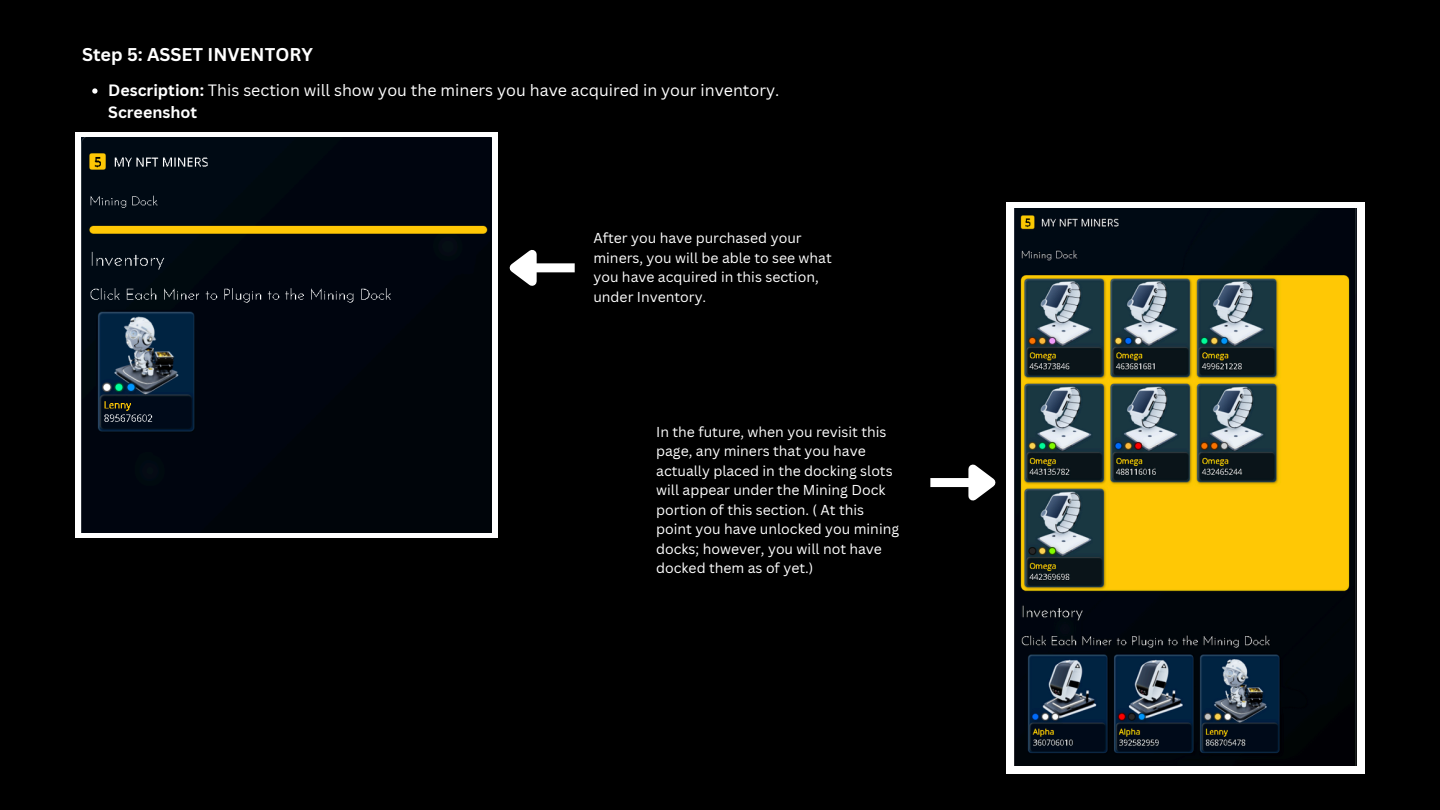
<style>
.page{position:relative;width:1440px;height:810px;background:#000}
.page>*{position:absolute;margin:0;border:0;box-sizing:border-box;transform-origin:0 0}
.t1{font:700 18px "Canva Sans";color:#fff}
.t2{font:16px "Canva Sans";color:#fff}
.t3{font:700 16px "Canva Sans";color:#fff}
.t4{font:14px/19.5px "Canva Sans";color:#fff}
.s1{font-weight:700}
.s2{color:#000}
</style>
<div class="page">
<div style="left:76px;top:133px;width:422px;height:405px;background:#fff"></div>
<img style="left:81px;top:138px;width:411px;height:394px">
<div style="left:534px;top:263px;width:41px;height:9px;background:#fff"></div>
<svg style="left:509px;top:249px;width:36px;height:37px"></svg>
<div style="left:1007px;top:203px;width:358px;height:571px;background:#fff"></div>
<img style="left:1014px;top:209px;width:342px;height:556px">
<svg style="left:92px;top:88px;width:6px;height:6px"></svg>
<div style="left:930px;top:478px;width:41px;height:9px;background:#fff"></div>
<svg style="left:960px;top:464px;width:36px;height:37px"></svg>
<p class="t1" style="left:82px;top:41px;width:232px">Step 5: ASSET INVENTORY</p>
<p class="t2" style="left:108px;top:79px;width:673px"><span class="s1">Description:</span> This section will show you the miners you have acquired in your inventory.</p>
<p class="t3" style="left:108px;top:101px;width:95px">Screenshot<span class="s2">:</span></p>
<p class="t4" style="left:593px;top:228px;width:240px">After you have purchased your miners, you will be able to see what you have acquired in this section, under Inventory.</p>
<p class="t4" style="left:656px;top:421px;width:244px">In the future, when you revisit this page, any miners that you have actually placed in the docking slots will appear under the Mining Dock portion of this section. ( At this point you have unlocked you mining docks; however, you will not have docked them as of yet.)</p>
</div>
